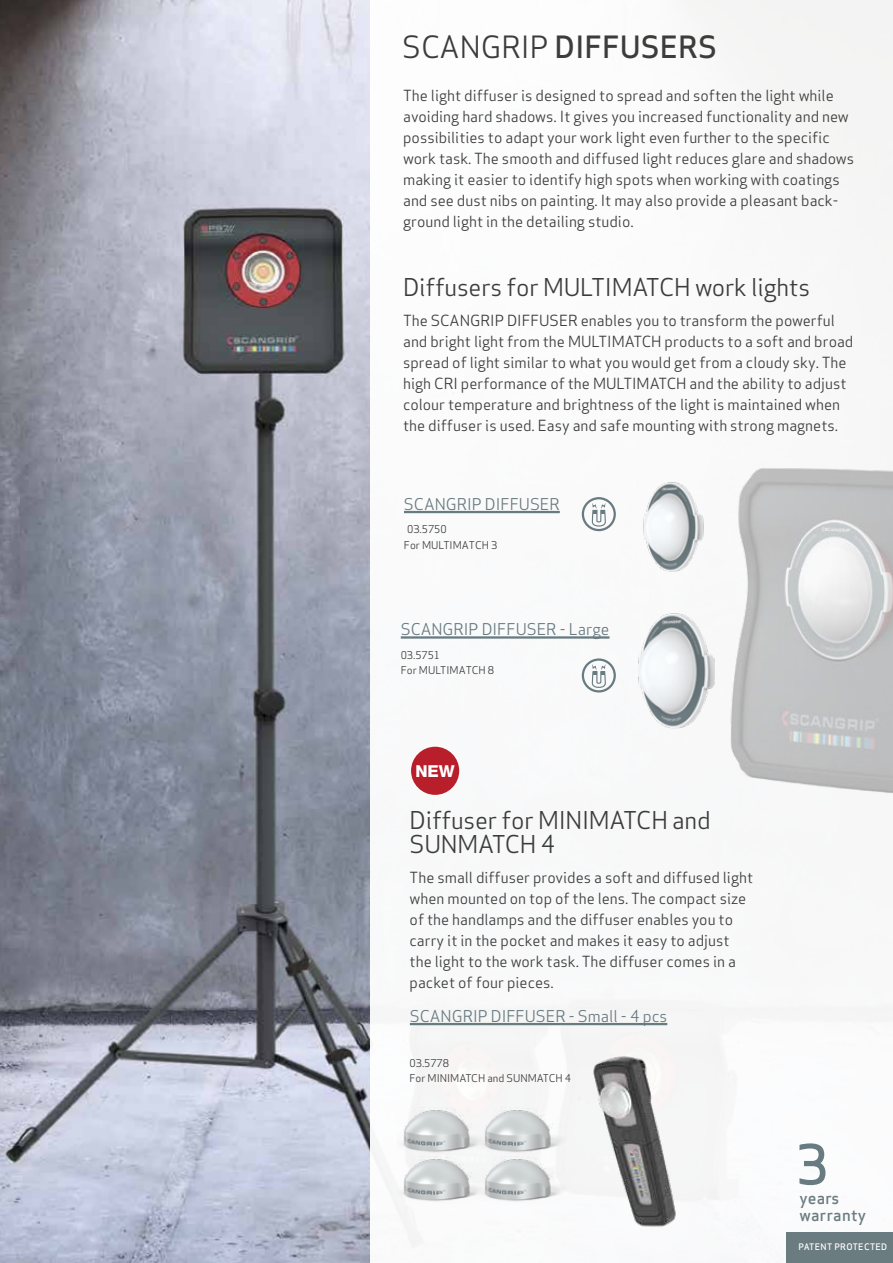
<style>
.page{position:relative;width:893px;height:1263px;background:#fff}
.page>*{position:absolute;margin:0;border:0;box-sizing:border-box;transform-origin:0 0}
.t1{font:500 53.7px "Apex Sans";color:#687b81}
.t2{font:500 30px "Apex Sans";color:#3c3c3b}
.t3{font:24px/24px "Apex Sans";letter-spacing:-.01em;color:#3c3c3b}
.t4{font:800 16.5px "Helvetica Neue LT Std";color:#fff}
.t5{font:500 16.05px "Apex Sans";letter-spacing:.02em;color:#6b7c81}
.t6{font:15.9px "Apex Sans";color:#687b81}
.t7{font:15px/21px "Apex Sans";color:#3c3c3b}
.t8{font:10.5px/15px "Apex Sans";color:#3c3c3b}
.t9{font:500 8.85px "Apex Sans";letter-spacing:.04em;color:#fff}
.s1{font-weight:400}
</style>
<div class="page">
<img style="left:0;top:0;width:370px;height:1263px">
<img style="left:730px;top:468px;width:163px;height:326px">
<img style="left:643px;top:482px;width:61px;height:90px">
<img style="left:637px;top:613px;width:78px;height:115px">
<div style="left:582px;top:658px;width:34px;height:34px;border:2px solid #687b81;border-radius:50%"></div>
<svg style="left:591px;top:664px;width:15px;height:29px"></svg>
<div style="left:582px;top:497px;width:34px;height:34px;border:2px solid #687b81;border-radius:50%"></div>
<svg style="left:591px;top:503px;width:15px;height:29px"></svg>
<img style="left:400px;top:1108px;width:78px;height:49px">
<img style="left:478px;top:1108px;width:66px;height:49px">
<img style="left:397px;top:1157px;width:81px;height:63px">
<img style="left:478px;top:1157px;width:66px;height:45px">
<img style="left:544px;top:1054px;width:145px;height:173px">
<div style="left:411px;top:747px;width:48px;height:48px;background:#b91e2b;border-radius:50%"></div>
<hr style="left:404px;top:511px;width:156px;height:2px;background:#687b81">
<hr style="left:401px;top:636px;width:208px;height:3px;background:#687b81">
<hr style="left:410px;top:1023px;width:257px;height:2px;background:#687b81">
<div style="left:787px;top:1232px;width:106px;height:31px;background:#687b81"></div>
<h2 class="t2" style="left:402px;top:21px;width:316px"><span class="s1">SCANGRIP</span> DIFFUSERS</h2>
<p class="t7" style="left:403px;top:84px;width:453px">The light diffuser is designed to spread and soften the light while avoiding hard shadows. It gives you increased functionality and new possibilities to adapt your work light even further to the specific work task. The smooth and diffused light reduces glare and shadows making it easier to identify high spots when working with coatings and see dust nibs on painting. It may also provide a pleasant back&shy;ground light in the detailing studio.</p>
<h3 class="t3" style="left:403px;top:273px;width:409px">Diffusers for MULTIMATCH work lights</h3>
<p class="t7" style="left:403px;top:308px;width:452px">The SCANGRIP DIFFUSER enables you to transform the powerful and bright light from the MULTIMATCH products to a soft and broad spread of light similar to what you would get from a cloudy sky. The high CRI performance of the MULTIMATCH and the ability to adjust colour temperature and brightness of the light is maintained when the diffuser is used. Easy and safe mounting with strong magnets.</p>
<p class="t6" style="left:404px;top:491px;width:157px">SCANGRIP DIFFUSER</p>
<p class="t8" style="left:404px;top:520px;width:95px;line-height:15.8px;text-indent:3px">03.5750<br>For MULTIMATCH 3</p>
<p class="t6" style="left:401px;top:616px;width:210px">SCANGRIP DIFFUSER - Large</p>
<p class="t8" style="left:401px;top:646px;width:95px">03.5751<br>For MULTIMATCH 8</p>
<p class="t4" style="left:416px;top:762px;width:41px">NEW</p>
<h3 class="t3" style="left:410px;top:806px;width:303px">Diffuser for MINIMATCH and<br>SUNMATCH 4</h3>
<p class="t7" style="left:410px;top:865px;width:345px">The small diffuser provides a soft and diffused light when mounted on top of the lens. The compact size of the handlamps and the diffuser enables you to carry it in the pocket and makes it easy to adjust the light to the work task. The diffuser comes in a packet of four pieces.</p>
<p class="t6" style="left:410px;top:1003px;width:259px">SCANGRIP DIFFUSER - Small - 4 pcs</p>
<p class="t8" style="left:410px;top:1055px;width:163px">03.5778<br>For MINIMATCH and SUNMATCH 4</p>
<h1 class="t1" style="left:796px;top:1117px;width:34px">3</h1>
<p class="t5" style="left:799px;top:1184px;width:42px">years</p>
<p class="t5" style="left:799px;top:1200px;width:68px">warranty</p>
<p class="t9" style="left:798px;top:1238px;width:90px">PATENT PROTECTED</p>
</div>
